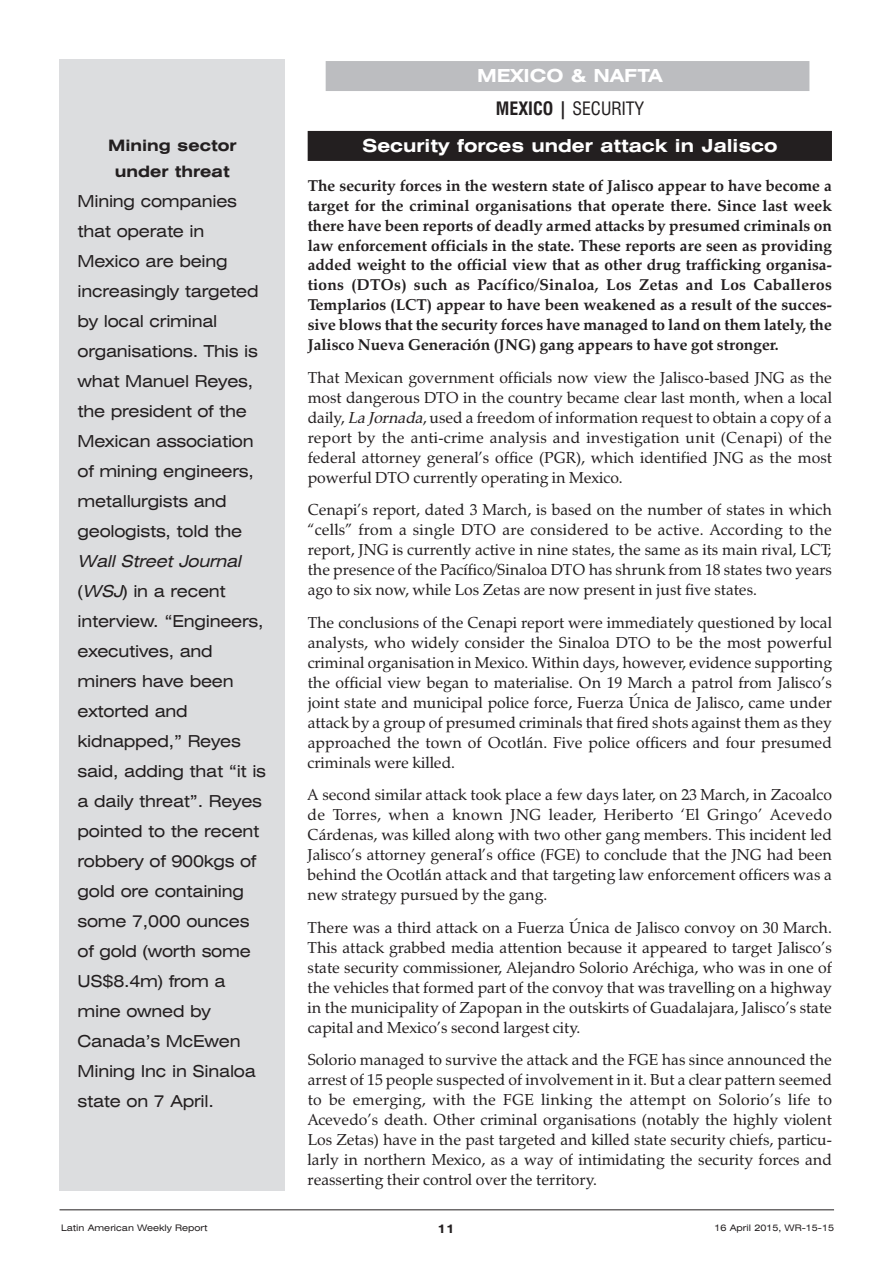
<style>
.page{position:relative;width:893px;height:1263px;background:#fff}
.page>*{position:absolute;margin:0;border:0;box-sizing:border-box;transform-origin:0 0}
.t1{font:700 expanded 18px/33.5px "Swiss 721 BT";color:#fff;text-align:center}
.t2{font:expanded 16.5px/30px "Swiss 721 BT";letter-spacing:-.015em;color:#231f20}
.t3{font:15.75px/20px "Zapf Calligraphic 801 BT";color:#231f20;text-align:justify}
.t4{font:700 15.75px/20px "Zapf Calligraphic 801 BT";color:#231f20;text-align:justify}
.t5{font:700 expanded 15.75px/25.5px "Swiss 721 BT";color:#231f20;text-align:center}
.t6{font:700 expanded 12px "Swiss 721 BT";color:#231f20}
.t7{font:expanded 9px "Swiss 721 BT";color:#231f20}
.s1{font-style:italic}
.s2{font-stretch:condensed;color:#231f20}
.s3{font-weight:400;font-stretch:condensed;color:#231f20}
</style>
<div class="page">
<div style="left:326px;top:61px;width:483px;height:30px;background:#bcbdc0"></div>
<div style="left:308px;top:131px;width:524px;height:30px;background:#231f20"></div>
<div style="left:60px;top:60px;width:225px;height:1131px;background:#dcdddf"></div>
<hr style="left:60px;top:1209px;width:774px;height:1px;background:#231f20">
<p class="t5" style="left:108px;top:133px;width:130px">Mining sector under threat</p>
<p class="t2" style="left:78px;top:186px;width:183px">Mining companies that operate in<br>Mexico are being increasingly targeted by local criminal organisations. This is what Manuel Reyes, the president of the<br>Mexican association of mining engineers, metallurgists and geologists, told the</p>
<p class="t2" style="left:78px;top:546px;width:190px"><span class="s1">Wall Street Journal </span>(<span class="s1">WSJ</span>) in a recent interview. “Engineers, executives, and miners have been extorted and kidnapped,” Reyes said, adding that “it is a daily threat”. Reyes pointed to the recent robbery of 900kgs of gold ore containing some 7,000 ounces of gold (worth some<br>US$8.4m) from a mine owned by<br>Canada’s McEwen<br>Mining Inc in Sinaloa state on 7 April.</p>
<p class="t1" style="left:477px;top:59px;width:187px">MEXICO &amp; NAFTA<br><span class="s2">MEXICO |</span> <span class="s3">SECURITY</span></p>
<p class="t1" style="left:362px;top:129px;width:417px">Security forces under attack in Jalisco</p>
<p class="t4" style="left:308px;top:175px;width:526px">The security forces in the western state of Jalisco appear to have become a target for the criminal organisations that operate there. Since last week there have been reports of deadly armed attacks by presumed criminals on law enforcement officials in the state. These reports are seen as providing added weight to the official view that as other drug trafficking organisa&shy;tions (DTOs) such as Pacífico/Sinaloa, Los Zetas and Los Caballeros Templarios (LCT) appear to have been weakened as a result of the succes&shy;sive blows that the security forces have managed to land on them lately, the Jalisco Nueva Generación (JNG) gang appears to have got stronger.</p>
<p class="t3" style="left:308px;top:368px;width:526px">That Mexican government officials now view the Jalisco-based JNG as the most dangerous DTO in the country became clear last month, when a local daily, <span class="s1">LaJornada</span>, used a freedom of information request to obtain a copy of a report by the anti-crime analysis and investigation unit (Cenapi) of the federal attorney general’s office (PGR), which identified JNG as the most powerful DTO currently operating in Mexico.</p>
<p class="t3" style="left:308px;top:500px;width:526px">Cenapi’s report, dated 3 March, is based on the number of states in which “cells” from a single DTO are considered to be active. According to the report, JNG is currently active in nine states, the same as its main rival, LCT; the presence of the Pacífico/Sinaloa DTO has shrunk from 18 states two years ago to six now, while Los Zetas are now present in just five states.</p>
<p class="t3" style="left:308px;top:612px;width:526px">The conclusions of the Cenapi report were immediately questioned by local analysts, who widely consider the Sinaloa DTO to be the most powerful criminal organisation in Mexico. Within days, however, evidence supporting the official view began to materialise. On 19 March a patrol from Jalisco’s joint state and municipal police force, Fuerza Única de Jalisco, came under attack by a group of presumed criminals that fired shots against them as they approached the town of Ocotlán. Five police officers and four presumed criminals were killed.</p>
<p class="t3" style="left:308px;top:785px;width:526px">A second similar attack took place a few days later, on 23 March, in Zacoalco de Torres, when a known JNG leader, Heriberto ‘El Gringo’ Acevedo Cárdenas, was killed along with two other gang members. This incident led Jalisco’s attorney general’s office (FGE) to conclude that the JNG had been behind the Ocotlán attack and that targeting law enforcement officers was a new strategy pursued by the gang.</p>
<p class="t3" style="left:308px;top:917px;width:526px">There was a third attack on a Fuerza Única de Jalisco convoy on 30 March.<br>This attack grabbed media attention because it appeared to target Jalisco’s state security commissioner, Alejandro Solorio Aréchiga, who was in one of the vehicles that formed part of the convoy that was travelling on a highway in the municipality of Zapopan in the outskirts of Guadalajara, Jalisco’s state capital and Mexico’s second largest city.</p>
<p class="t3" style="left:308px;top:1050px;width:526px">Solorio managed to survive the attack and the FGE has since announced the arrest of 15 people suspected of involvement in it. But a clear pattern seemed to be emerging, with the FGE linking the attempt on Solorio’s life to Acevedo’s death. Other criminal organisations (notably the highly violent Los Zetas) have in the past targeted and killed state security chiefs, particu&shy;larly in northern Mexico, as a way of intimidating the security forces and reasserting their control over the territory.</p>
<p class="t7" style="left:61px;top:1223px;width:148px">Latin American Weekly Report</p>
<p class="t6" style="left:437px;top:1221px;width:19px">11</p>
<p class="t7" style="left:714px;top:1223px;width:121px">16 April 2015, WR-15-15</p>
</div>
